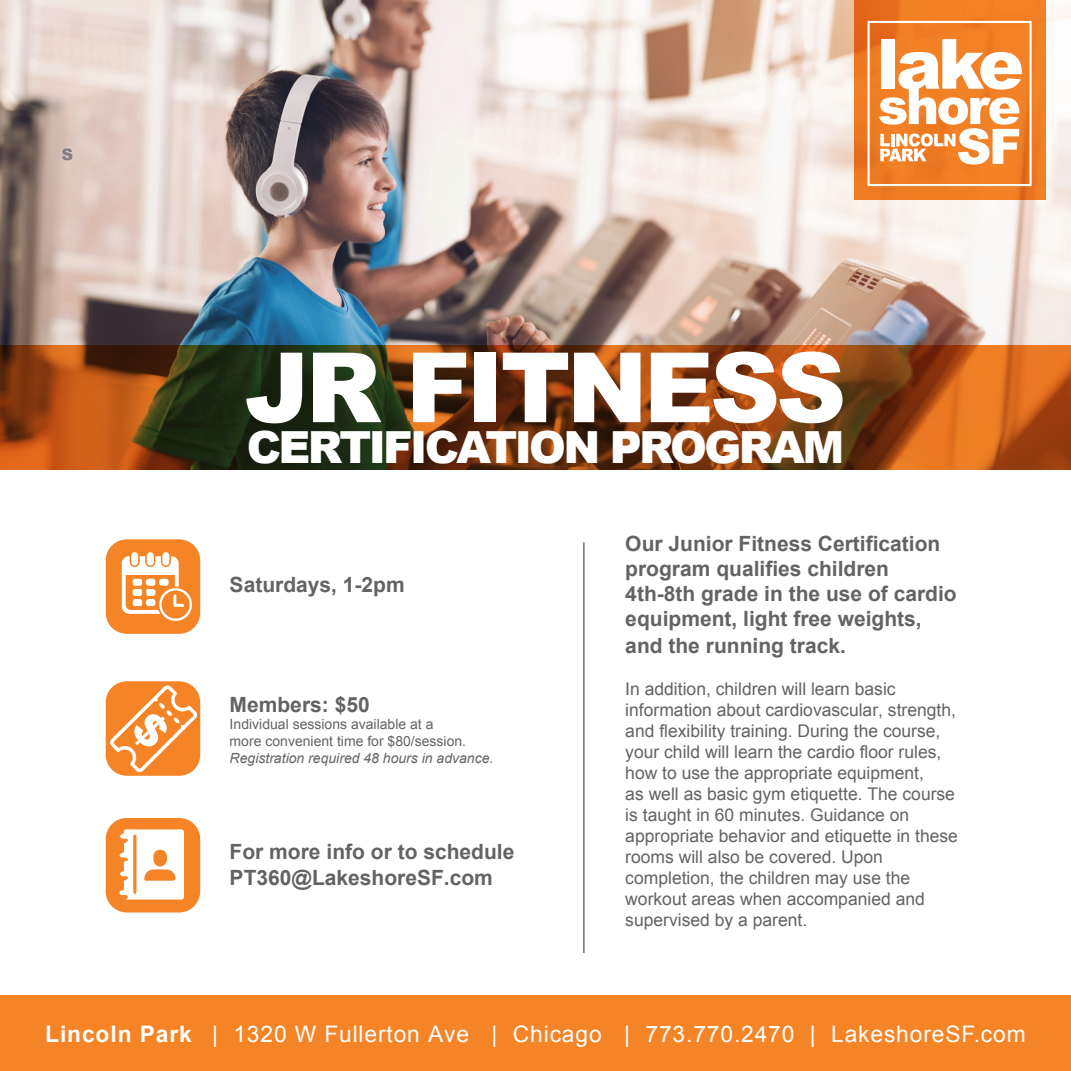
<style>
.page{position:relative;width:1071px;height:1071px;background:#fff}
.page>*{position:absolute;margin:0;border:0;box-sizing:border-box;transform-origin:0 0}
.t1{font:900 97.12px "Arial";letter-spacing:-.04em;color:#fff}
.t2{font:900 44.27px "Arial";letter-spacing:-.06em;color:#fff}
.t3{font:22.75px "Arial";letter-spacing:.04em;color:#fff}
.t4{font:700 21px/25.2px "Arial";color:#636366}
.t5{font:17.5px/21px "Arial";color:#636366}
.t6{font:14px/16.8px "Arial";color:#636366}
.t7{font:italic 14px "Arial";color:#636366}
.s1{font-weight:700}
</style>
<div class="page">
<img style="left:0;top:0;width:1071px;height:345px">
<svg style="left:854px;top:0;width:191px;height:200px;background:#ee7b24"></svg>
<svg style="left:0;top:345px;width:1071px;height:125px;background:#773e12"></svg>
<svg style="left:868px;top:21px;width:164px;height:165px"></svg>
<div style="left:0;top:996px;width:1071px;height:75px;background:#f58427"></div>
<svg style="left:62px;top:148px;width:10px;height:12px"></svg>
<hr style="left:583px;top:542px;width:2px;height:411px;background:#818385">
<div style="left:106px;top:539px;width:94px;height:95px;background:#f58427;border-radius:21px"></div>
<svg style="left:122px;top:552px;width:70px;height:69px"></svg>
<div style="left:106px;top:681px;width:94px;height:95px;background:#f58427;border-radius:21px"></div>
<svg style="left:110px;top:685px;width:88px;height:88px"></svg>
<div style="left:106px;top:818px;width:94px;height:94px;background:#f58427;border-radius:21px"></div>
<svg style="left:119px;top:829px;width:65px;height:71px"></svg>
<h1 class="t1" style="left:245px;top:317px;width:603px">JR FITNESS</h1>
<h2 class="t2" style="left:247px;top:415px;width:599px">CERTIFICATION PROGRAM</h2>
<p class="t4" style="left:230px;top:573px;width:177px">Saturdays, 1-2pm</p>
<p class="t4" style="left:230px;top:693px;width:142px">Members: $50</p>
<p class="t6" style="left:230px;top:716px;width:238px">Individual sessions available at a more convenient time for $80/session.</p>
<p class="t7" style="left:230px;top:749px;width:265px">Registration required 48 hours in advance.</p>
<p class="t4" style="left:230px;top:840px;width:286px">For more info or to schedule<br>PT360@LakeshoreSF.com</p>
<p class="t4" style="left:625px;top:531px;width:333px">Our Junior Fitness Certification program qualifies children<br>4th-8th grade in the use of cardio equipment, light free weights,</p>
<p class="t4" style="left:625px;top:634px;width:222px">and the running track.</p>
<p class="t5" style="left:625px;top:679px;width:334px">In addition, children will learn basic information about cardiovascular, strength, and flexibility training. During the course, your child will learn the cardio floor rules, how to use the appropriate equipment,<br>as well as basic gym etiquette. The course is taught in 60 minutes. Guidance on appropriate behavior and etiquette in these rooms will also be covered. Upon completion, the children may use the workout areas when accompanied and supervised by a parent.</p>
<h3 class="t3" style="left:45px;top:1019px;width:982px"><span class="s1">Lincoln Park</span> | 1320 W Fullerton Ave | Chicago | 773.770.2470 | LakeshoreSF.com</h3>
</div>
